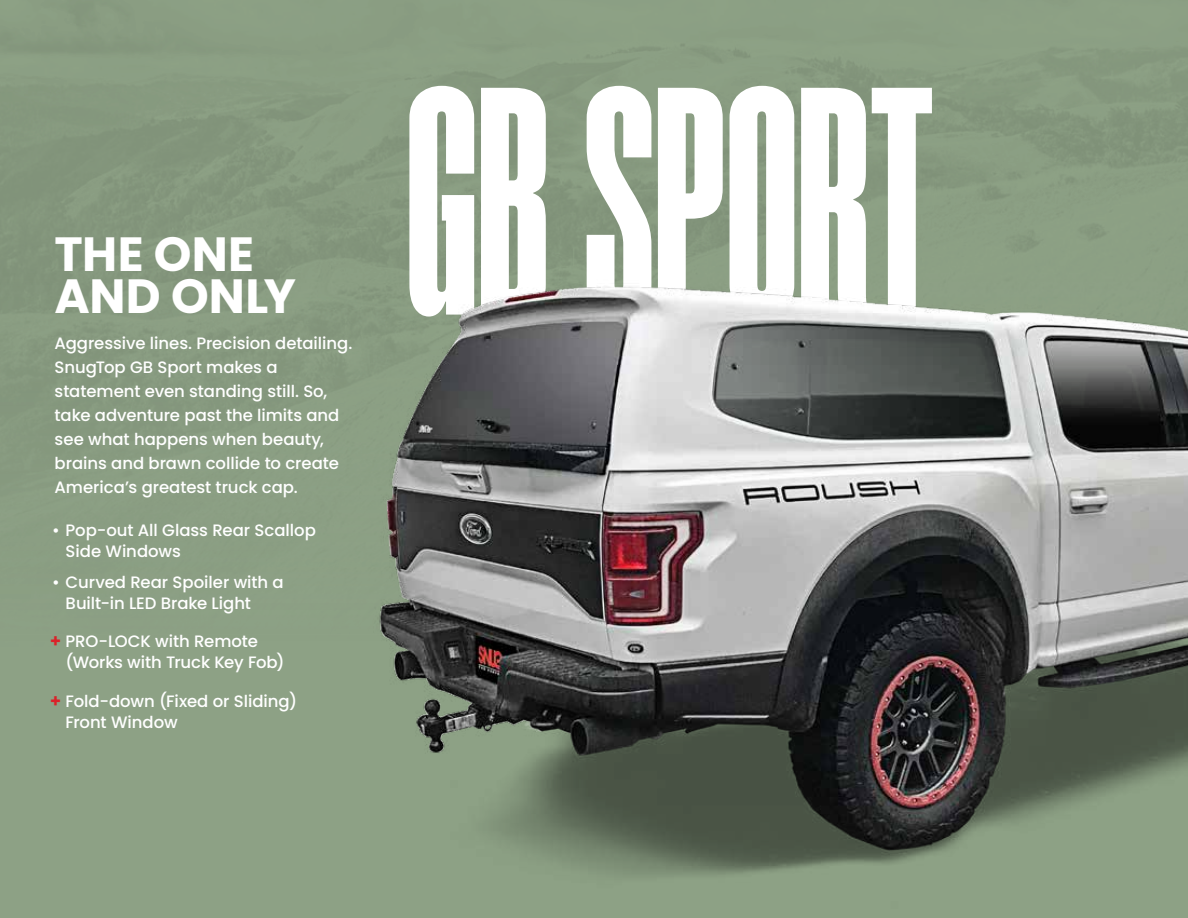
<style>
.page{position:relative;width:1188px;height:918px;background:#8b9e83}
.page>*{position:absolute;margin:0;border:0;box-sizing:border-box;transform-origin:0 0}
.t1{font:324px "Humane";color:#fff}
.t2{font:700 48px/42px "Poppins";color:#fff}
.t3{font:500 16.5px/24px "Poppins";letter-spacing:-.005em;color:#fff}
.s1{font-family:"Barlow";font-weight:700;font-size:21px;color:#da2229}
</style>
<div class="page">
<img style="left:374px;top:221px;width:814px;height:653px">
<h2 class="t2" style="left:55px;top:233px;width:243px">THE ONE<br>AND ONLY</h2>
<p class="t3" style="left:55px;top:332px;width:299px">Aggressive lines. Precision detailing.<br>SnugTop GB Sport makes a statement even standing still. So, take adventure past the limits and see what happens when beauty, brains and brawn collide to create<br>America’s greatest truck cap.</p>
<p class="t3" style="left:66px;top:520px;width:252px;line-height:21px;text-indent:-13px">• Pop-out All Glass Rear Scallop<br>Side Windows</p>
<p class="t3" style="left:66px;top:572px;width:220px;line-height:21px;text-indent:-13px">• Curved Rear Spoiler with a<br>Built-in LED Brake Light</p>
<p class="t3" style="left:66px;top:631px;width:220px;line-height:21px;text-indent:-15px"><span class="s1">+</span> PRO-LOCK with Remote (Works with Truck Key Fob)</p>
<p class="t3" style="left:66px;top:691px;width:233px;line-height:21px;text-indent:-15px"><span class="s1">+</span> Fold-down (Fixed or Sliding)<br>Front Window</p>
<h1 class="t1" style="left:406px;top:30px;width:530px">GB SPORT</h1>
</div>
